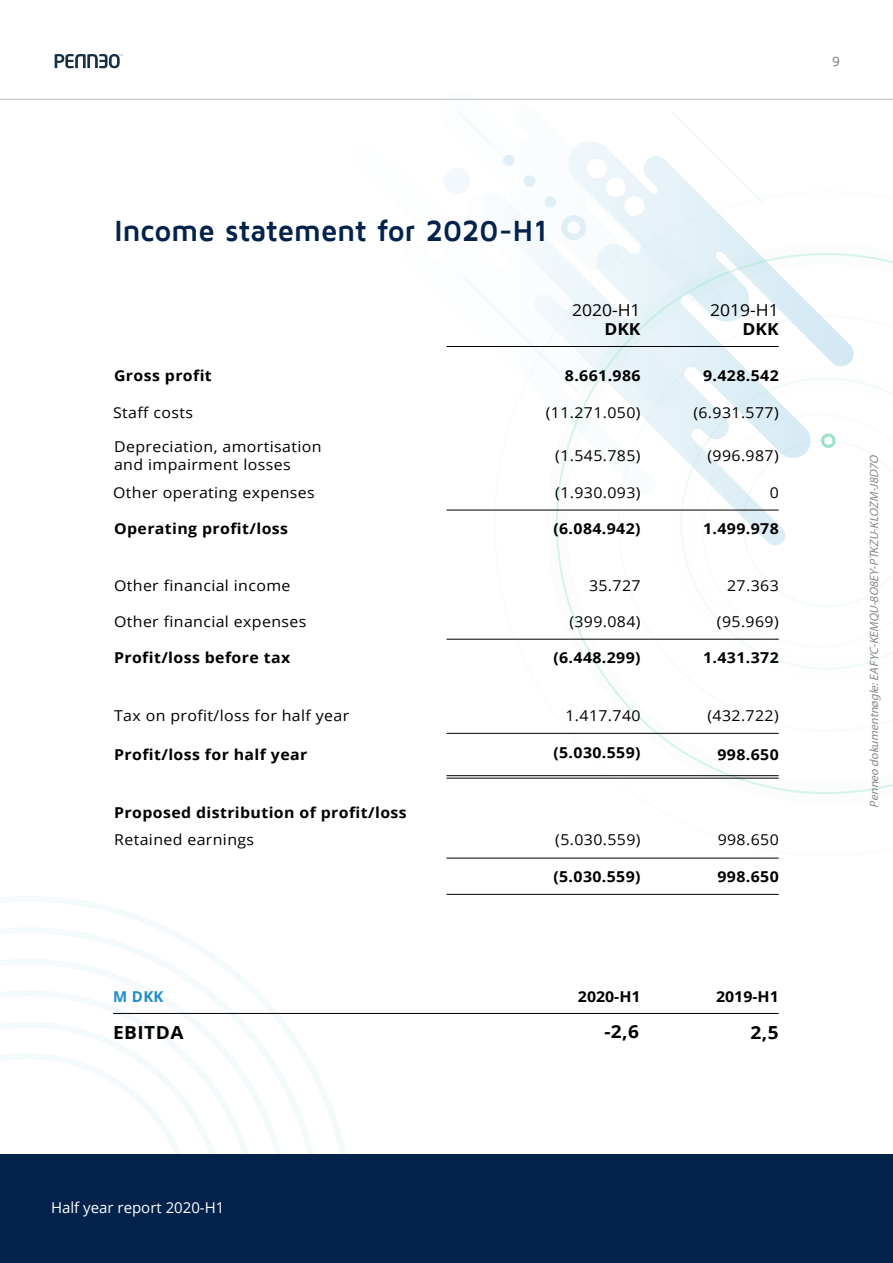
<style>
.page{position:relative;width:893px;height:1263px;background:#fff}
.page>*{position:absolute;margin:0;border:0;box-sizing:border-box;transform-origin:0 0}
.t1{font:700 30px "Maven Pro";letter-spacing:-.015em;color:#03224c}
.t2{font:700 18px "Open Sans";color:#000;scale:1.06 1}
.t3{font:700 18px "Open Sans";letter-spacing:.025em;color:#000101;scale:1.06 1}
.t4{font:16.5px "Open Sans";color:#000;scale:1.06 1}
.t5{font:700 16.5px "Open Sans";color:#000;scale:1.06 1}
.t6{font:15px/18px "Open Sans";letter-spacing:.025em;color:#000;scale:1.06 1}
.t7{font:700 15px "Open Sans";letter-spacing:.025em;color:#000;scale:1.06 1}
.t8{font:700 15px "Open Sans";letter-spacing:.025em;color:#000101;scale:1.06 1}
.t9{font:15px "Open Sans";color:#fff}
.t10{font:700 15px "Open Sans";color:#1d8dc6}
.t11{font:13.5px "Maven Pro";color:#6d6e71}
.t12{font:italic 12px "Myriad Pro";color:#888}
</style>
<div class="page">
<svg style="left:482px;top:141px;width:188px;height:369px"></svg>
<svg style="left:458px;top:111px;width:38px;height:38px"></svg>
<svg style="left:606px;top:177px;width:38px;height:14px"></svg>
<div style="left:587px;top:159px;width:20px;height:19px;background:#fff;border-radius:10px"></div>
<svg style="left:503px;top:155px;width:33px;height:32px"></svg>
<svg style="left:670px;top:165px;width:26px;height:26px"></svg>
<svg style="left:463px;top:273px;width:31px;height:122px"></svg>
<div style="left:443px;top:168px;width:27px;height:26px;background:#f2f8fb;border-radius:50%"></div>
<svg style="left:494px;top:191px;width:267px;height:587px"></svg>
<svg style="left:547px;top:244px;width:346px;height:550px"></svg>
<svg style="left:702px;top:414px;width:191px;height:234px"></svg>
<svg style="left:0;top:896px;width:346px;height:258px"></svg>
<svg style="left:0;top:927px;width:321px;height:227px"></svg>
<svg style="left:259px;top:959px;width:31px;height:94px"></svg>
<svg style="left:0;top:945px;width:259px;height:108px"></svg>
<svg style="left:0;top:1053px;width:295px;height:101px"></svg>
<div style="left:0;top:1154px;width:893px;height:109px;background:#03224c"></div>
<hr style="left:0;top:99px;width:893px;height:1px;background:#bcbec0">
<svg style="left:55px;top:54px;width:67px;height:14px"></svg>
<hr style="left:446px;top:510px;width:333px;height:1px;background:#000">
<hr style="left:446px;top:346px;width:333px;height:1px;background:#000">
<hr style="left:446px;top:639px;width:333px;height:1px;background:#000">
<hr style="left:446px;top:733px;width:333px;height:1px;background:#000">
<hr style="left:446px;top:778px;width:333px;height:1px;background:#000">
<hr style="left:446px;top:775px;width:333px;height:1px;background:#000">
<hr style="left:446px;top:858px;width:333px;height:1px;background:#000">
<hr style="left:446px;top:894px;width:333px;height:1px;background:#000">
<hr style="left:113px;top:1013px;width:666px;height:1px;background:#000">
<p class="t11" style="left:832px;top:54px;width:9px">9</p>
<h1 class="t1" style="left:114px;top:214px;width:435px">Income statement for 2020-H1</h1>
<p class="t4" style="left:572px;top:303px;width:66px">2020-H1</p>
<p class="t5" style="left:604px;top:323px;width:36px">DKK</p>
<p class="t4" style="left:710px;top:303px;width:66px">2019-H1</p>
<p class="t5" style="left:743px;top:323px;width:36px">DKK</p>
<p class="t8" style="left:114px;top:370px;width:94px">Gross profit</p>
<p class="t6" style="left:113px;top:405px;width:77px">Staff costs</p>
<p class="t7" style="left:565px;top:370px;width:73px">8.661.986</p>
<p class="t6" style="left:546px;top:405px;width:91px">(11.271.050)</p>
<p class="t7" style="left:703px;top:370px;width:73px">9.428.542</p>
<p class="t6" style="left:693px;top:405px;width:82px">(6.931.577)</p>
<p class="t6" style="left:114px;top:439px;width:197px">Depreciation, amortisation and impairment losses</p>
<p class="t6" style="left:555px;top:448px;width:82px">(1.545.785)</p>
<p class="t6" style="left:707px;top:448px;width:69px">(996.987)</p>
<p class="t6" style="left:113px;top:485px;width:192px">Other operating expenses</p>
<p class="t6" style="left:555px;top:485px;width:82px">(1.930.093)</p>
<p class="t6" style="left:770px;top:485px;width:10px">0</p>
<p class="t8" style="left:114px;top:522px;width:166px">Operating profit/loss</p>
<p class="t7" style="left:553px;top:522px;width:84px">(6.084.942)</p>
<p class="t7" style="left:703px;top:522px;width:73px">1.499.978</p>
<p class="t6" style="left:114px;top:578px;width:168px">Other financial income</p>
<p class="t6" style="left:589px;top:578px;width:50px">35.727</p>
<p class="t6" style="left:727px;top:578px;width:50px">27.363</p>
<p class="t6" style="left:114px;top:614px;width:183px">Other financial expenses</p>
<p class="t6" style="left:569px;top:614px;width:69px">(399.084)</p>
<p class="t6" style="left:717px;top:614px;width:60px">(95.969)</p>
<p class="t8" style="left:114px;top:652px;width:168px">Profit/loss before tax</p>
<p class="t7" style="left:553px;top:652px;width:84px">(6.448.299)</p>
<p class="t7" style="left:703px;top:652px;width:73px">1.431.372</p>
<p class="t6" style="left:114px;top:708px;width:223px">Tax on profit/loss for half year</p>
<p class="t6" style="left:565px;top:708px;width:72px">1.417.740</p>
<p class="t6" style="left:707px;top:708px;width:69px">(432.722)</p>
<p class="t8" style="left:114px;top:748px;width:184px">Profit/loss for half year</p>
<p class="t7" style="left:553px;top:747px;width:84px">(5.030.559)</p>
<p class="t7" style="left:717px;top:748px;width:59px">998.650</p>
<p class="t8" style="left:114px;top:806px;width:277px">Proposed distribution of profit/loss</p>
<p class="t6" style="left:114px;top:832px;width:134px">Retained earnings</p>
<p class="t6" style="left:555px;top:832px;width:82px">(5.030.559)</p>
<p class="t6" style="left:718px;top:832px;width:59px">998.650</p>
<p class="t7" style="left:553px;top:870px;width:84px">(5.030.559)</p>
<p class="t7" style="left:717px;top:870px;width:59px">998.650</p>
<p class="t7" style="left:578px;top:991px;width:61px">2020-H1</p>
<p class="t7" style="left:716px;top:991px;width:61px">2019-H1</p>
<p class="t10" style="left:113px;top:991px;width:52px">M DKK</p>
<p class="t3" style="left:113px;top:1025px;width:68px">EBITDA</p>
<p class="t2" style="left:604px;top:1024px;width:34px">-2,6</p>
<p class="t2" style="left:750px;top:1025px;width:28px">2,5</p>
<p class="t12" style="left:869px;top:807px;width:356px;rotate:-90deg">Penneo dokumentnøgle:EAFYC-KEMQU-8O8EY-PTKZU-KLOZM-J8D7O</p>
<p class="t9" style="left:51px;top:1201px;width:175px">Half year report 2020-H1</p>
</div>
